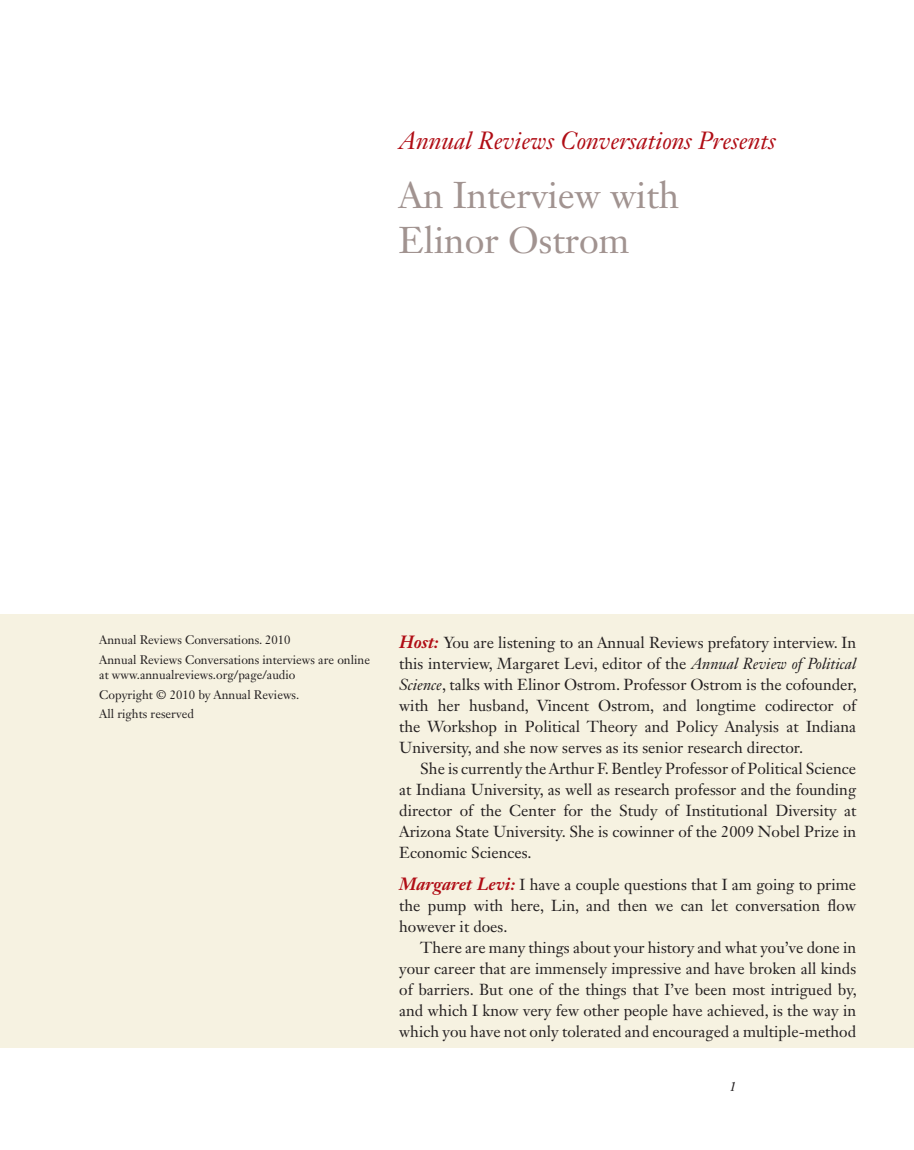
<style>
.page{position:relative;width:914px;height:1150px;background:#fff}
.page>*{position:absolute;margin:0;border:0;box-sizing:border-box;transform-origin:0 0}
.t1{font:36.75px/45.5px "Janson Text LT Std";color:#a19390}
.t2{font:italic 24.5px "Janson Text LT Std";color:#b00d15}
.t3{font:15.75px/21px "Janson Text LT Std";color:#231f20;text-align:justify}
.t4{font:italic 13.12px "Janson Text LT Std";color:#231f20}
.t5{font:12.25px/19.2px "Janson Text LT Std";color:#231f20}
.s1{font-weight:700;font-style:italic;font-size:17.5px;color:#b00d15}
.s2{font-style:italic}
</style>
<div class="page">
<div style="left:0;top:614px;width:914px;height:433px;background:#f6f2e1"></div>
<h2 class="t2" style="left:399px;top:125px;width:378px">Annual Reviews Conversations Presents</h2>
<h1 class="t1" style="left:398px;top:172px;width:282px">An Interview with<br>Elinor Ostrom</h1>
<p class="t5" style="left:99px;top:630px;width:272px">Annual Reviews Conversations. 2010<br>Annual Reviews Conversations interviews are online</p>
<p class="t5" style="left:99px;top:665px;width:201px">at www.annualreviews.org/page/audio<br>Copyright © 2010 by Annual Reviews.<br>All rights reserved</p>
<p class="t3" style="left:399px;top:632px;width:459px"><span class="s1">Host:</span> You are listening to an Annual Reviews prefatory interview. In this interview, Margaret Levi, editor of the <span class="s2">Annual Review of Political Science</span>, talks with Elinor Ostrom. Professor Ostrom is the cofounder, with her husband, Vincent Ostrom, and longtime codirector of the Workshop in Political Theory and Policy Analysis at Indiana University, and she now serves as its senior research director.</p>
<p class="t3" style="left:399px;top:758px;width:458px;text-indent:21px">She is currently the Arthur F. Bentley Professor of Political Science at Indiana University, as well as research professor and the founding director of the Center for the Study of Institutional Diversity at Arizona State University. She is cowinner of the 2009 Nobel Prize in Economic Sciences.</p>
<p class="t3" style="left:399px;top:874px;width:458px"><span class="s1">Margaret Levi:</span> I have a couple questions that I am going to prime the pump with here, Lin, and then we can let conversation flow however it does.</p>
<p class="t3" style="left:399px;top:937px;width:459px;text-indent:21px">There are many things about your history and what you’ve done in your career that are immensely impressive and have broken all kinds of barriers. But one of the things that I’ve been most intrigued by, and which I know very few other people have achieved, is the way in which you have not only tolerated and encouraged a multiple-method</p>
<p class="t4" style="left:729px;top:1078px;width:8px">1</p>
</div>
